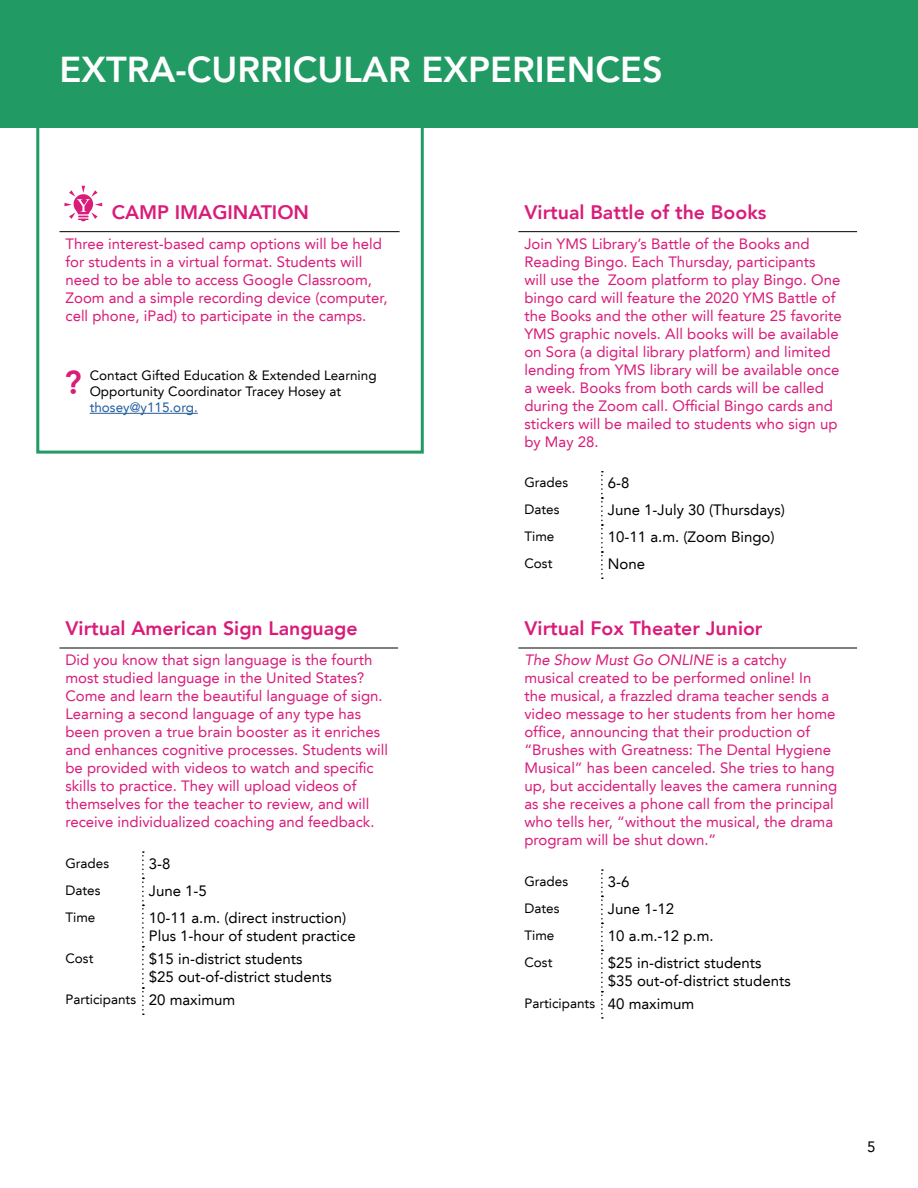
<style>
.page{position:relative;width:918px;height:1188px;background:#fff}
.page>*{position:absolute;margin:0;border:0;box-sizing:border-box;transform-origin:0 0}
.t1{font:800 36px "Avenir LT";color:#fff}
.t2{font:800 33px "Avenir LT";color:#d91c7a}
.t3{font:800 19.5px "Avenir LT";color:#d91c7a}
.t4{font:15px/18px "Avenir LT";color:#d91c7a}
.t5{font:15px/18px "Avenir LT";color:#000}
.t6{font:13.5px/16.2px "Avenir LT";color:#000}
.t7{font:13.5px "Avenir LT";color:#215e9e}
.s1{font-size:15px}
.s2{font-style:italic}
</style>
<div class="page">
<div style="left:36px;top:115px;width:388px;height:339px;border:3px solid #219a64"></div>
<div style="left:0;top:0;width:918px;height:128px;background:#219a64"></div>
<svg style="left:142px;top:851px;width:2px;height:164px"></svg>
<hr style="left:59px;top:648px;width:84px;height:1px;background:#000">
<hr style="left:143px;top:648px;width:255px;height:1px;background:#000">
<hr style="left:59px;top:231px;width:341px;height:1px;background:#000">
<hr style="left:90px;top:413px;width:108px;height:1px;background:#215e9e">
<svg style="left:601px;top:869px;width:2px;height:150px"></svg>
<hr style="left:518px;top:648px;width:84px;height:1px;background:#000">
<hr style="left:602px;top:648px;width:255px;height:1px;background:#000">
<svg style="left:601px;top:471px;width:2px;height:108px"></svg>
<hr style="left:518px;top:231px;width:84px;height:1px;background:#000">
<hr style="left:602px;top:231px;width:255px;height:1px;background:#000">
<svg style="left:65px;top:186px;width:37px;height:35px"></svg>
<h1 class="t1" style="left:59px;top:49px;width:605px">EXTRA-CURRICULAR EXPERIENCES</h1>
<h3 class="t3" style="left:112px;top:200px;width:199px">CAMP IMAGINATION</h3>
<p class="t4" style="left:65px;top:235px;width:324px">Three interest-based camp options will be held for students in a virtual format. Students will need to be able to access Google Classroom, Zoom and a simple recording device (computer, cell phone, iPad) to participate in the camps.</p>
<h2 class="t2" style="left:65px;top:363px;width:19px">?</h2>
<p class="t6" style="left:90px;top:367px;width:288px">Contact Gifted Education &amp; Extended Learning<br>Opportunity Coordinator Tracey Hosey at</p>
<p class="t7" style="left:90px;top:399px;width:110px">thosey@y115.org.</p>
<h3 class="t3" style="left:65px;top:617px;width:294px">Virtual American Sign Language</h3>
<p class="t4" style="left:65px;top:651px;width:324px">Did you know that sign language is the fourth most studied language in the United States?<br>Come and learn the beautiful language of sign.<br>Learning a second language of any type has been proven a true brain booster as it enriches and enhances cognitive processes. Students will be provided with videos to watch and specific skills to practice. They will upload videos of themselves for the teacher to review, and will receive individualized coaching and feedback.</p>
<p class="t6" style="left:65px;top:855px;width:45px">Grades</p>
<p class="t5" style="left:149px;top:855px;width:23px">3-8</p>
<p class="t6" style="left:65px;top:882px;width:37px">Dates</p>
<p class="t5" style="left:149px;top:882px;width:60px">June 1-5</p>
<p class="t6" style="left:65px;top:909px;width:31px">Time</p>
<p class="t5" style="left:149px;top:909px;width:208px">10-11 a.m. (direct instruction)<br>Plus 1-hour of student practice</p>
<p class="t6" style="left:65px;top:950px;width:30px">Cost</p>
<p class="t5" style="left:149px;top:950px;width:184px">$15 in-district students<br>$25 out-of-district students</p>
<p class="t6" style="left:65px;top:992px;width:171px">Participants <span class="s1">20 maximum</span></p>
<h3 class="t3" style="left:524px;top:200px;width:244px">Virtual Battle of the Books</h3>
<p class="t4" style="left:524px;top:235px;width:319px">Join YMS Library’s Battle of the Books and Reading Bingo. Each Thursday, participants<br>will use the Zoom platform to play Bingo. One bingo card will feature the 2020 YMS Battle of the Books and the other will feature 25 favorite YMS graphic novels. All books will be available on Sora (a digital library platform) and limited lending from YMS library will be available once a week. Books from both cards will be called during the Zoom call. Official Bingo cards and stickers will be mailed to students who sign up by May 28.</p>
<p class="t6" style="left:524px;top:475px;width:45px">Grades</p>
<p class="t5" style="left:608px;top:474px;width:23px">6-8</p>
<p class="t6" style="left:524px;top:502px;width:37px">Dates</p>
<p class="t5" style="left:608px;top:501px;width:179px">June 1-July 30 (Thursdays)</p>
<p class="t6" style="left:524px;top:529px;width:31px">Time</p>
<p class="t5" style="left:608px;top:528px;width:168px">10-11 a.m. (Zoom Bingo)</p>
<p class="t6" style="left:524px;top:556px;width:30px">Cost</p>
<p class="t5" style="left:608px;top:555px;width:39px">None</p>
<h3 class="t3" style="left:524px;top:617px;width:240px">Virtual Fox Theater Junior</h3>
<p class="t4" style="left:524px;top:651px;width:314px"><span class="s2">The Show Must Go ONLINE</span> is a catchy musical created to be performed online! In<br>the musical, a frazzled drama teacher sends a video message to her students from her home office, announcing that their production of “Brushes with Greatness: The Dental Hygiene Musical” has been canceled. She tries to hang up, but accidentally leaves the camera running as she receives a phone call from the principal who tells her, “without the musical, the drama program will be shut down.”</p>
<p class="t6" style="left:524px;top:873px;width:45px">Grades</p>
<p class="t5" style="left:608px;top:873px;width:23px">3-6</p>
<p class="t6" style="left:524px;top:900px;width:37px">Dates</p>
<p class="t5" style="left:608px;top:900px;width:68px">June 1-12</p>
<p class="t6" style="left:524px;top:927px;width:31px">Time</p>
<p class="t5" style="left:608px;top:927px;width:107px">10 a.m.-12 p.m.</p>
<p class="t6" style="left:524px;top:954px;width:30px">Cost</p>
<p class="t5" style="left:608px;top:954px;width:184px">$25 in-district students<br>$35 out-of-district students</p>
<p class="t6" style="left:524px;top:995px;width:171px">Participants <span class="s1">40 maximum</span></p>
<p class="t5" style="left:867px;top:1138px;width:10px">5</p>
</div>
